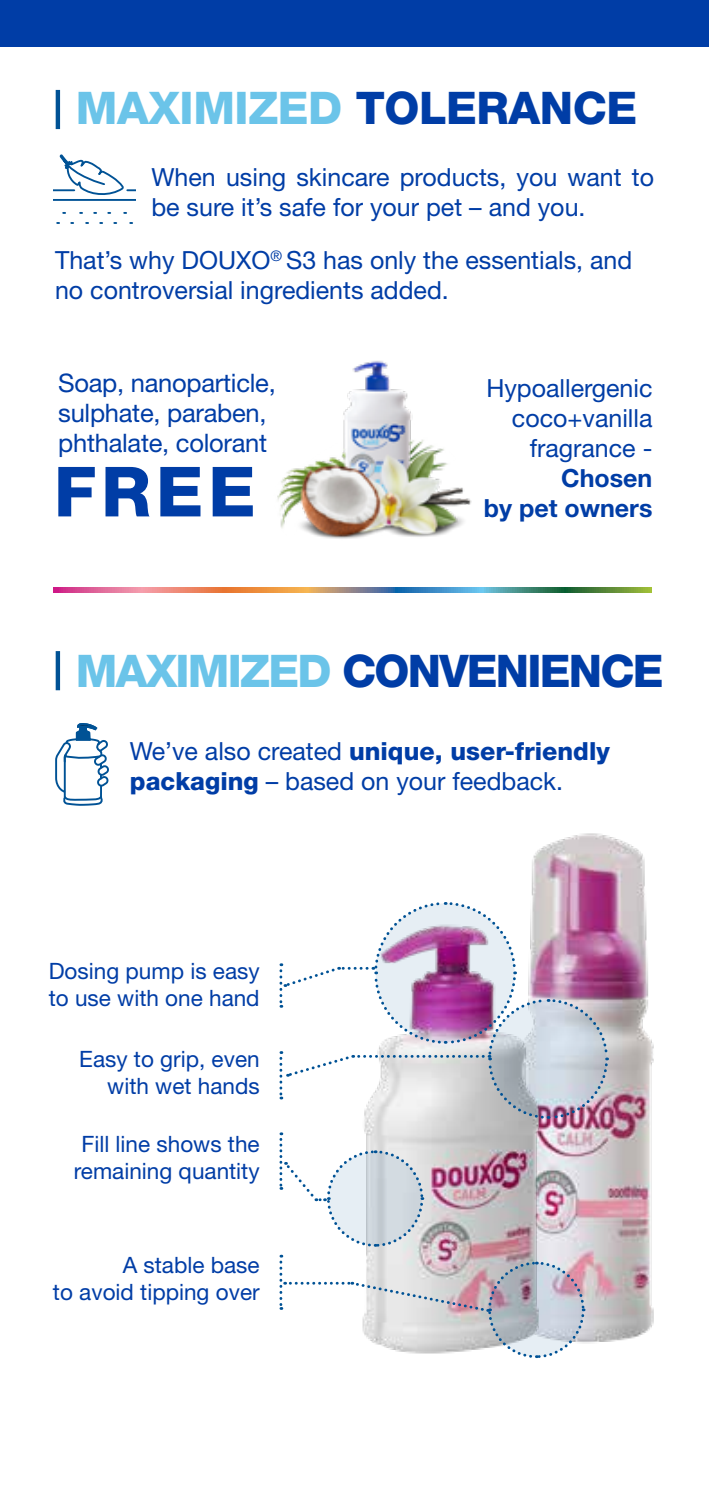
<style>
.page{position:relative;width:709px;height:1489px;background:#fff}
.page>*{position:absolute;margin:0;border:0;box-sizing:border-box;transform-origin:0 0}
.t1{font:800 69.25px "Helvetica Neue LT Std";color:#003da6}
.t2{font:800 45px "Helvetica Neue LT Std";letter-spacing:-.04em;color:#003da6}
.t3{font:800 45px "Helvetica Neue LT Std";letter-spacing:-.01em;color:#6bc4e9}
.t4{font:25.5px/30px "Helvetica Neue LT Std";letter-spacing:-.01em;color:#003da6}
.t5{font:25px/30px "Helvetica Neue LT Std";color:#003da6}
.t6{font:700 25px/30px "Helvetica Neue LT Std";color:#003da6;text-align:right}
.t7{font:22.5px/27px "Helvetica Neue LT Std";color:#003da6;text-align:right}
.s1{color:#003da6}
.s2{color:#6bc4e9}
.s3{font-weight:800}
</style>
<div class="page">
<div style="left:0;top:0;width:709px;height:46px;background:#003da6"></div>
<svg style="left:55px;top:723px;width:54px;height:83px"></svg>
<hr style="left:56px;top:90px;width:4px;height:39px;background:#005295">
<hr style="left:56px;top:651px;width:4px;height:39px;background:#005295">
<img style="left:532px;top:833px;width:122px;height:511px">
<img style="left:364px;top:865px;width:175px;height:389px">
<img style="left:279px;top:900px;width:330px;height:220px">
<svg style="left:279px;top:1132px;width:146px;height:116px"></svg>
<svg style="left:279px;top:1254px;width:307px;height:105px"></svg>
<img style="left:277px;top:360px;width:195px;height:179px">
<svg style="left:53px;top:587px;width:599px;height:5px;background:#97867a"></svg>
<svg style="left:53px;top:154px;width:82px;height:70px"></svg>
<h2 class="t3" style="left:76px;top:81px;width:563px">MAXIMIZED <span class="s1">TOLERANCE</span></h2>
<p class="t5" style="left:151px;top:162px;width:504px">When using skincare products, you want to be sure it’s safe for your pet – and you.</p>
<p class="t5" style="left:55px;top:245px;width:578px">That’s why DOUXO<sup>®</sup> S3 has only the essentials, and no controversial ingredients added.</p>
<p class="t4" style="left:58px;top:368px;width:219px">Soap, nanoparticle, sulphate, paraben, phthalate, colorant</p>
<h1 class="t1" style="left:54px;top:450px;width:203px">FREE</h1>
<p class="t5" style="left:486px;top:372px;width:167px;text-align:right">Hypoallergenic coco+vanilla fragrance -</p>
<p class="t6" style="left:484px;top:462px;width:170px">Chosen<br>by pet owners</p>
<h2 class="t2" style="left:76px;top:644px;width:589px"><span class="s2">MAXIMIZED</span> CONVENIENCE</h2>
<p class="t5" style="left:130px;top:736px;width:481px">We’ve also created <span class="s3">unique, user-friendly packaging</span> – based on your feedback.</p>
<p class="t7" style="left:49px;top:957px;width:212px;text-align:left">Dosing pump is easy to use with one hand</p>
<p class="t7" style="left:79px;top:1045px;width:182px">Easy to grip, even with wet hands</p>
<p class="t7" style="left:74px;top:1129px;width:187px;text-align:center">Fill line shows the remaining quantity</p>
<p class="t7" style="left:53px;top:1251px;width:208px">A stable base<br>to avoid tipping over</p>
</div>
